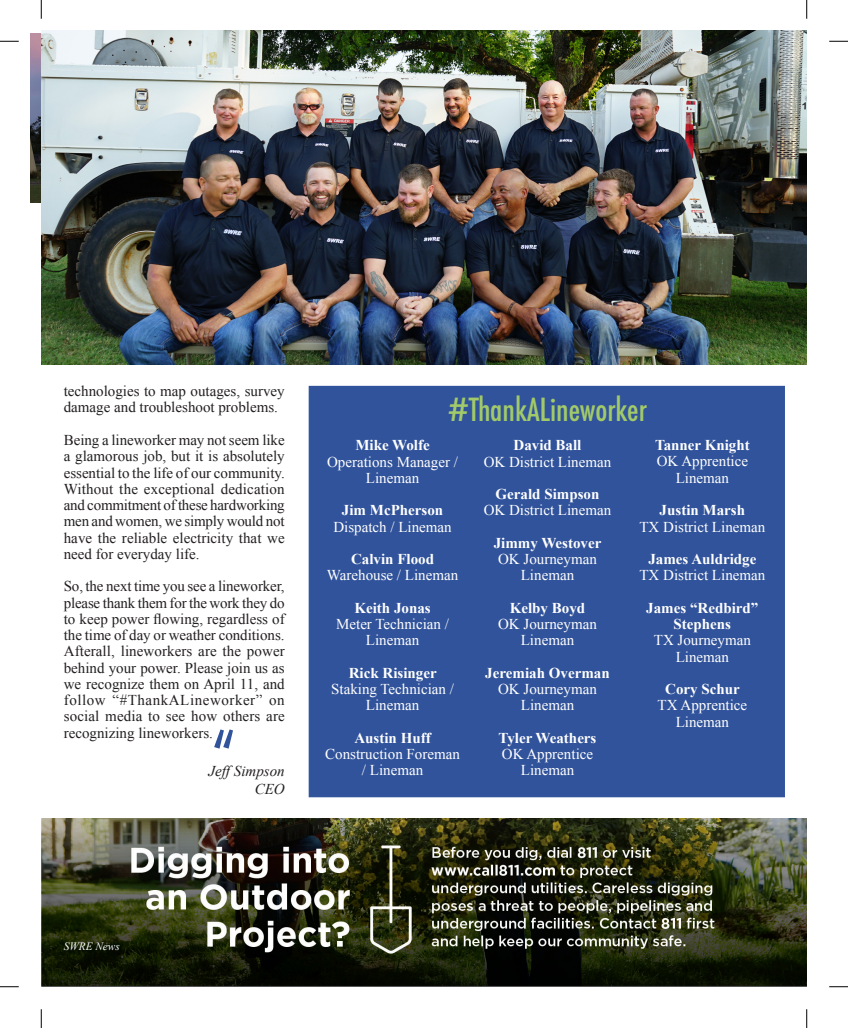
<style>
.page{position:relative;width:848px;height:1028px;background:#fff}
.page>*{position:absolute;margin:0;border:0;box-sizing:border-box;transform-origin:0 0}
.t1{font:500 condensed 66.25px "Futura";color:#31539b}
.t2{font:500 35px "Futura PT Cond";color:#a2ca69}
.t3{font:15px/16.2px "Times New Roman";color:#231f20;text-align:justify}
.t4{font:15px/16.2px "Times New Roman";color:#fff;text-align:center}
.t5{font:700 15px/16.2px "Times New Roman";color:#fff;text-align:center}
.t6{font:italic 15px "Times New Roman";color:#231f20}
.t7{font:italic 11.25px "Times New Roman";color:#fff}
</style>
<div class="page">
<div style="left:308px;top:386px;width:476px;height:411px;background:#31539b;border:1px solid #31539b"></div>
<img style="left:41px;top:818px;width:765px;height:168px">
<img style="left:30px;top:34px;width:11px;height:169px">
<img style="left:41px;top:30px;width:765px;height:334px">
<svg style="left:0;top:40px;width:19px;height:2px"></svg>
<svg style="left:829px;top:40px;width:19px;height:2px"></svg>
<svg style="left:0;top:986px;width:19px;height:1px"></svg>
<svg style="left:829px;top:986px;width:19px;height:1px"></svg>
<svg style="left:40px;top:0;width:2px;height:19px"></svg>
<svg style="left:40px;top:1009px;width:2px;height:19px"></svg>
<svg style="left:806px;top:0;width:1px;height:19px"></svg>
<svg style="left:806px;top:1009px;width:1px;height:19px"></svg>
<p class="t3" style="left:64px;top:383px;width:222px">technologies to map outages, survey damage and troubleshoot problems.</p>
<p class="t3" style="left:64px;top:431px;width:222px">Being a lineworker may not seem like a glamorous job, but it is absolutely essential to the life of our community.<br>Without the exceptional dedication and commitment of these hardworking men and women, we simply would not have the reliable electricity that we need for everyday life.</p>
<p class="t3" style="left:64px;top:578px;width:222px">So, the next time you see a lineworker, please thank them for the work they do to keep power flowing, regardless of the time of day or weather conditions.<br>Afterall, lineworkers are the power behind your power. Please join us as we recognize them on April 11, and follow “#ThankALineworker” on social media to see how others are recognizing lineworkers.</p>
<p class="t6" style="left:208px;top:760px;width:78px">Jeff Simpson</p>
<h1 class="t1" style="left:211px;top:715px;width:26px">“</h1>
<p class="t6" style="left:255px;top:778px;width:31px">CEO</p>
<h2 class="t2" style="left:448px;top:389px;width:200px">#ThankALineworker</h2>
<p class="t5" style="left:355px;top:437px;width:76px">Mike Wolfe</p>
<p class="t4" style="left:327px;top:453px;width:132px">Operations Manager /<br>Lineman</p>
<p class="t5" style="left:342px;top:502px;width:103px">Jim McPherson</p>
<p class="t4" style="left:333px;top:518px;width:120px">Dispatch / Lineman</p>
<p class="t5" style="left:351px;top:550px;width:84px">Calvin Flood</p>
<p class="t4" style="left:327px;top:567px;width:133px">Warehouse / Lineman</p>
<p class="t5" style="left:354px;top:599px;width:78px">Keith Jonas</p>
<p class="t4" style="left:336px;top:615px;width:114px">Meter Technician /<br>Lineman</p>
<p class="t5" style="left:349px;top:664px;width:89px">Rick Risinger</p>
<p class="t4" style="left:331px;top:680px;width:124px">Staking Technician /<br>Lineman</p>
<p class="t5" style="left:354px;top:729px;width:78px">Austin Huff</p>
<p class="t4" style="left:325px;top:745px;width:136px">Construction Foreman / Lineman</p>
<p class="t5" style="left:513px;top:437px;width:69px">David Ball</p>
<p class="t4" style="left:483px;top:453px;width:129px">OK District Lineman</p>
<p class="t5" style="left:495px;top:485px;width:105px">Gerald Simpson</p>
<p class="t4" style="left:483px;top:502px;width:129px">OK District Lineman</p>
<p class="t5" style="left:494px;top:534px;width:109px">Jimmy Westover</p>
<p class="t4" style="left:498px;top:550px;width:100px">OK Journeyman<br>Lineman</p>
<p class="t5" style="left:509px;top:599px;width:77px">Kelby Boyd</p>
<p class="t4" style="left:498px;top:615px;width:100px">OK Journeyman<br>Lineman</p>
<p class="t5" style="left:485px;top:664px;width:126px">Jeremiah Overman</p>
<p class="t4" style="left:498px;top:680px;width:100px">OK Journeyman<br>Lineman</p>
<p class="t5" style="left:498px;top:729px;width:99px">Tyler Weathers</p>
<p class="t4" style="left:502px;top:745px;width:93px">OK Apprentice<br>Lineman</p>
<p class="t5" style="left:655px;top:436px;width:96px">Tanner Knight</p>
<p class="t4" style="left:656px;top:453px;width:93px">OK Apprentice<br>Lineman</p>
<p class="t5" style="left:659px;top:501px;width:87px">Justin Marsh</p>
<p class="t4" style="left:639px;top:518px;width:127px">TX District Lineman</p>
<p class="t5" style="left:648px;top:550px;width:109px">James Auldridge</p>
<p class="t4" style="left:639px;top:567px;width:127px">TX District Lineman</p>
<p class="t5" style="left:646px;top:599px;width:114px">James “Redbird”<br>Stephens</p>
<p class="t4" style="left:653px;top:632px;width:99px">TX Journeyman<br>Lineman</p>
<p class="t5" style="left:665px;top:680px;width:76px">Cory Schur</p>
<p class="t4" style="left:657px;top:697px;width:91px">TX Apprentice<br>Lineman</p>
<p class="t7" style="left:64px;top:938px;width:57px">SWRE News</p>
</div>
